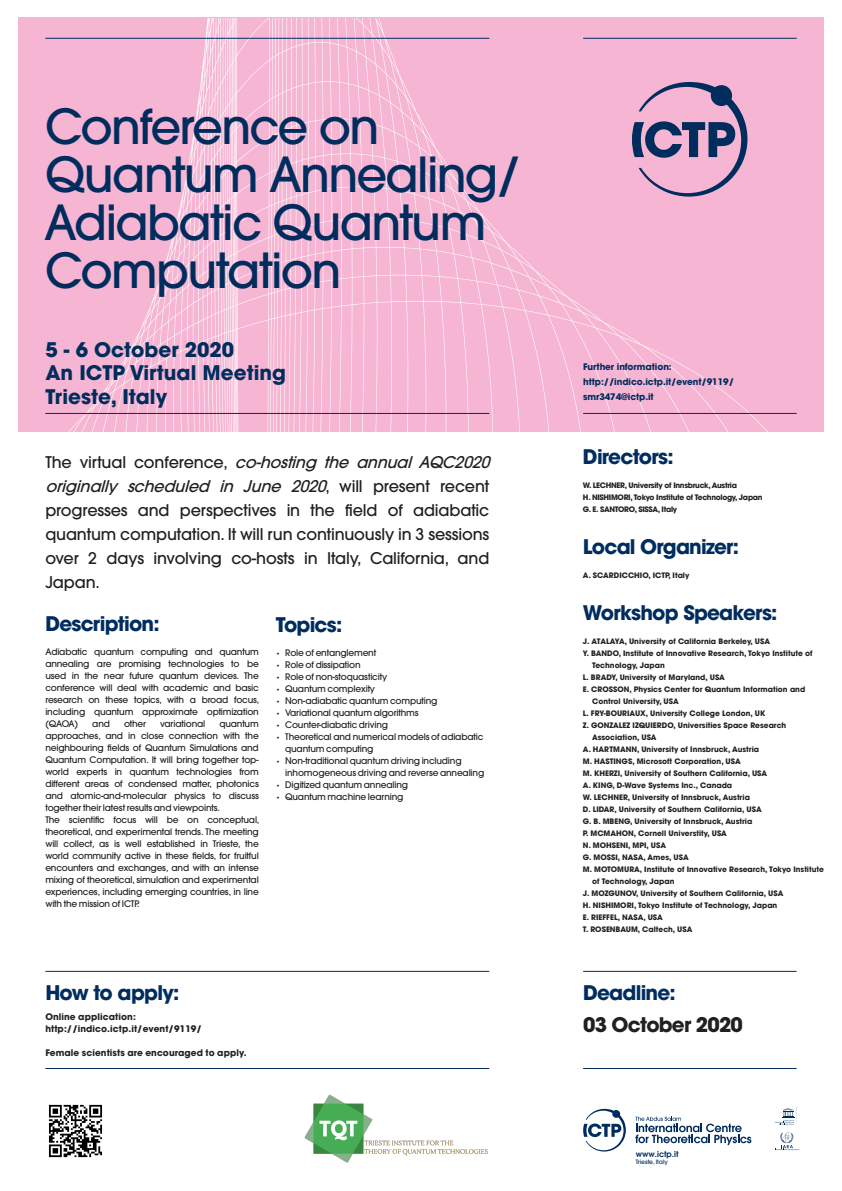
<style>
.page{position:relative;width:842px;height:1191px;background:#fff}
.page>*{position:absolute;margin:0;border:0;box-sizing:border-box;transform-origin:0 0}
.t1{font:500 48px/48px "Avant Garde";letter-spacing:-.035em;color:#002d5e}
.t2{font:700 20px "Avant Garde";letter-spacing:-.04em;color:#002d5e}
.t3{font:700 20px "Avant Garde";color:#002d5e}
.t4{font:700 20px "Avant Garde";letter-spacing:-.04em;color:#231f20}
.t5{font:500 16px/24px "Avant Garde";letter-spacing:-.01em;color:#231f20}
.Body{font:500 9px/12px "Avant Garde";letter-spacing:-.02em;color:#231f20;text-align:justify}
.Body-2{font:700 9px "Avant Garde";letter-spacing:.01em;color:#231f20}
.t6{font:700 9px "Avant Garde";letter-spacing:-.01em;color:#002d5e}
.Body-3{font:600 8px "Avant Garde";color:#002d5e}
.t7{font:700 7.5px/12px "Avant Garde";color:#231f20}
.t8{font:700 7.5px "Avant Garde";letter-spacing:-.04em;color:#231f20}
.t9{font:500 6px "Avant Garde";letter-spacing:-.01em;color:#002d5e}
.s1{font-style:italic}
.s2{font-family:"Myriad Pro";font-weight:400}
</style>
<div class="page">
<svg style="left:18px;top:18px;width:803px;height:414px;background:#f6b8d3"></svg>
<svg style="left:583px;top:1108px;width:43px;height:43px"></svg>
<svg style="left:635px;top:1116px;width:116px;height:29px"></svg>
<svg style="left:775px;top:1107px;width:25px;height:43px"></svg>
<svg style="left:632px;top:82px;width:115px;height:115px;background:#b28fb2"></svg>
<img style="left:49px;top:1104px;width:53px;height:54px">
<hr style="left:45px;top:38px;width:444px;height:1px;background:#002d5e">
<hr style="left:45px;top:413px;width:444px;height:1px;background:#002d5e">
<hr style="left:45px;top:970px;width:444px;height:1px;background:#002d5e">
<hr style="left:45px;top:1068px;width:444px;height:1px;background:#002d5e">
<hr style="left:583px;top:38px;width:214px;height:1px;background:#002d5e">
<hr style="left:583px;top:413px;width:214px;height:1px;background:#002d5e">
<hr style="left:583px;top:970px;width:214px;height:1px;background:#002d5e">
<hr style="left:583px;top:1068px;width:214px;height:1px;background:#002d5e">
<img style="left:304px;top:1094px;width:184px;height:69px">
<p class="t1" style="left:45px;top:103px;width:336px">Conference on</p>
<p class="t1" style="left:44px;top:151px;width:478px">Quantum Annealing/<br>Adiabatic Quantum<br>Computation</p>
<p class="t3" style="left:45px;top:336px;width:190px">5 - 6 October 2020</p>
<p class="t3" style="left:45px;top:360px;width:242px">An ICTP Virtual Meeting</p>
<p class="t3" style="left:45px;top:384px;width:123px">Trieste, Italy</p>
<p class="t5" style="left:45px;top:450px;width:451px">T h e v i r t u a l c o n f e r e n c e , <span class="s1">co-hosting the annual AQC2020 originally scheduled in June 2020</span>, w i l l p r e s e n t r e c e n t progresses and perspectives in the field of adiabatic quantum computation. It will run continuously in 3 sessions over 2 days involving co-hosts in Italy, California, and Japan.</p>
<p class="t2" style="left:45px;top:610px;width:116px">Description:</p>
<p class="Body" style="left:45px;top:646px;width:216px">Adiabatic quantum computing and quantum annealing are promising technologies to be used in the near future quantum devices. The conference will deal with academic and basic research on these topics, with a broad focus, including quantum approximate optimization (QAOA)</p>
<p class="t2" style="left:276px;top:612px;width:68px">Topics:</p>
<p class="Body" style="left:277px;top:646px;width:101px"><span class="s2">•</span> Role of entanglement</p>
<p class="Body" style="left:277px;top:658px;width:86px"><span class="s2">•</span> Role of dissipation</p>
<p class="Body" style="left:277px;top:670px;width:112px"><span class="s2">•</span> Role of non-stoquasticity</p>
<p class="Body" style="left:277px;top:682px;width:100px"><span class="s2">•</span> Quantum complexity</p>
<p class="Body" style="left:277px;top:694px;width:162px"><span class="s2">•</span> Non-adiabatic quantum computing</p>
<p class="Body" style="left:277px;top:706px;width:143px"><span class="s2">•</span> Variational quantum algorithms</p>
<p class="Body" style="left:277px;top:718px;width:113px"><span class="s2">•</span> Counter-diabatic driving</p>
<p class="Body" style="left:285px;top:730px;width:200px;text-indent:-9px"><span class="s2">•</span> Theoretical and numerical models of adiabatic quantum computing</p>
<p class="Body" style="left:285px;top:754px;width:201px;text-indent:-9px"><span class="s2">•</span> Non-traditional quantum driving including inhomogeneous driving and reverse annealing</p>
<p class="Body" style="left:277px;top:778px;width:133px"><span class="s2">•</span> Digitized quantum annealing</p>
<p class="Body" style="left:277px;top:790px;width:128px"><span class="s2">•</span> Quantum machine learning</p>
<p class="Body" style="left:45px;top:718px;width:215px;text-indent:174px">quantum approaches, and in close connection with the neighbouring fields of Quantum Simulations and Quantum Computation. It will bring together top&shy;world experts in quantum technologies from different areas of condensed matter, photonics and atomic-and-molecular physics to discuss together their latest results and viewpoints.</p>
<p class="Body" style="left:45px;top:814px;width:216px">The scientific focus will be on conceptual, theoretical, and experimental trends. The meeting will collect, as is well established in Trieste, the world community active in these fields, for fruitful encounters and exchanges, and with an intense mixing of theoretical, simulation and experimental experiences, including emerging countries, in line with the mission of ICTP.</p>
<p class="Body" style="left:92px;top:718px;width:19px">and</p>
<p class="Body" style="left:124px;top:718px;width:24px">other</p>
<p class="Body" style="left:160px;top:718px;width:47px">variational</p>
<p class="t2" style="left:45px;top:979px;width:135px">How to apply:</p>
<p class="Body-2" style="left:45px;top:1011px;width:92px">Online application:</p>
<p class="Body-2" style="left:45px;top:1023px;width:158px">http://indico.ictp.it/event/9119/</p>
<p class="Body-2" style="left:45px;top:1047px;width:203px">Female scientists are encouraged to apply.</p>
<p class="t6" style="left:583px;top:360px;width:90px">Further information:</p>
<p class="t6" style="left:583px;top:375px;width:152px">http://indico.ictp.it/event/9119/</p>
<p class="t6" style="left:583px;top:390px;width:72px">smr3474@ictp.it</p>
<p class="t2" style="left:583px;top:444px;width:92px">Directors:</p>
<p class="t8" style="left:583px;top:480px;width:156px">W. LECHNER, University of Innsbruck, Austria</p>
<p class="t8" style="left:583px;top:492px;width:181px">H. NISHIMORI, Tokyo Institute of Technology, Japan</p>
<p class="t8" style="left:583px;top:504px;width:96px">G. E. SANTORO, SISSA, Italy</p>
<p class="t2" style="left:583px;top:534px;width:158px">Local Organizer:</p>
<p class="t7" style="left:583px;top:569px;width:108px">A. SCARDICCHIO, ICTP, Italy</p>
<p class="t2" style="left:583px;top:600px;width:196px">Workshop Speakers:</p>
<p class="t7" style="left:583px;top:635px;width:189px">J. ATALAYA, University of California Berkeley, USA</p>
<p class="t7" style="left:592px;top:647px;width:222px;text-indent:-9px">Y. BANDO, Institute of Innovative Research, Tokyo Institute of<br>Technology, Japan</p>
<p class="t7" style="left:583px;top:671px;width:144px">L. BRADY, University of Maryland, USA</p>
<p class="t7" style="left:592px;top:683px;width:214px;text-indent:-9px">E. CROSSON, Physics Center for Quantum Information and<br>Control University, USA</p>
<p class="t7" style="left:583px;top:707px;width:184px">L. FRY-BOURIAUX, University College London, UK</p>
<p class="t7" style="left:592px;top:719px;width:196px;text-indent:-9px">Z. GONZALEZ IZQUIERDO, Universities Space Research<br>Association, USA</p>
<p class="t7" style="left:583px;top:743px;width:178px">A. HARTMANN, University of Innsbruck, Austria</p>
<p class="t7" style="left:583px;top:755px;width:159px">M. HASTINGS, Microsoft Corporation, USA</p>
<p class="t7" style="left:583px;top:767px;width:186px">M. KHERZI, University of Southern California, USA</p>
<p class="t7" style="left:583px;top:779px;width:151px">A. KING, D-Wave Systems Inc., Canada</p>
<p class="t7" style="left:583px;top:791px;width:168px">W. LECHNER, University of Innsbruck, Austria</p>
<p class="t7" style="left:583px;top:803px;width:180px">D. LIDAR, University of Southern California, USA</p>
<p class="t7" style="left:583px;top:815px;width:171px">G. B. MBENG, University of Innsbruck, Austria</p>
<p class="t7" style="left:583px;top:827px;width:145px">P. MCMAHON, Cornell Universtity, USA</p>
<p class="t7" style="left:583px;top:839px;width:85px">N. MOHSENI, MPI, USA</p>
<p class="t7" style="left:583px;top:851px;width:107px">G. MOSSI, NASA, Ames, USA</p>
<p class="t7" style="left:592px;top:863px;width:233px;text-indent:-9px">M. MOTOMURA, Institute of Innovative Research, Tokyo Institute of Technology, Japan</p>
<p class="t7" style="left:583px;top:887px;width:202px">J. MOZGUNOV, University of Southern California, USA</p>
<p class="t7" style="left:583px;top:899px;width:196px">H. NISHIMORI, Tokyo Institute of Technology, Japan</p>
<p class="t7" style="left:583px;top:911px;width:81px">E. RIEFFEL, NASA, USA</p>
<p class="t7" style="left:583px;top:923px;width:111px">T. ROSENBAUM, Caltech, USA</p>
<p class="t2" style="left:583px;top:979px;width:94px">Deadline:</p>
<p class="t4" style="left:583px;top:1012px;width:161px">03 October 2020</p>
<p class="Body-3" style="left:636px;top:1148px;width:44px">www.ictp.it</p>
<p class="t9" style="left:636px;top:1158px;width:34px">Trieste, Italy</p>
</div>
